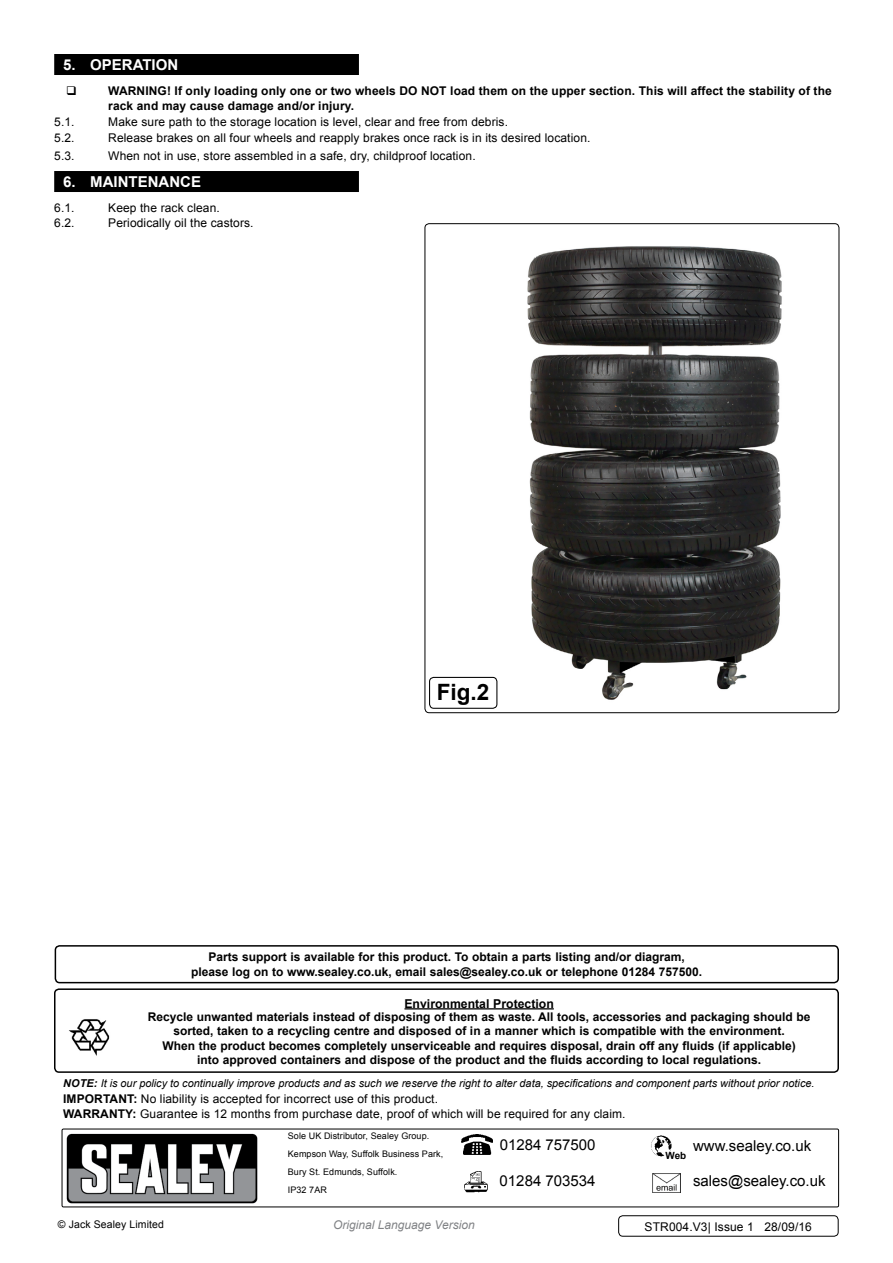
<style>
.page{position:relative;width:893px;height:1263px;background:#fff}
.page>*{position:absolute;margin:0;border:0;box-sizing:border-box;transform-origin:0 0}
.t1{font:700 22.5px "Arial";color:#000}
.t2{font:15px "Arial";color:#000}
.t3{font:700 15px "Arial";color:#fff}
.t4{font:700 12.3px "Arial";color:#000}
.t5{font:700 12px/14.4px "Arial";color:#000;text-align:center}
.t6{font:12px "Arial";letter-spacing:.01em;color:#000}
.t7{font:italic 12px "Arial";color:#808285}
.t8{font:italic 10.8px "Arial";color:#000}
.t9{font:10.5px "Arial";letter-spacing:.01em;color:#000}
.t10{font:700 9.9px "Arial";color:#000}
.t11{font:9px/18px "Arial";letter-spacing:.01em;color:#000}
.s1{font-weight:700}
</style>
<div class="page">
<div style="left:54px;top:54px;width:305px;height:21px;background:#000"></div>
<div style="left:54px;top:171px;width:305px;height:21px;background:#000"></div>
<div style="left:429px;top:677px;width:68px;height:32px;border:1px solid #000;border-radius:4px"></div>
<div style="left:62px;top:1129px;width:777px;height:78px;border:1px solid #000;border-radius:2px"></div>
<img style="left:63px;top:1130px;width:198px;height:76px">
<img style="left:651px;top:1135px;width:21px;height:22px">
<div style="left:666px;top:1152px;width:20px;height:7px;background:#fff"></div>
<img style="left:464px;top:1171px;width:24px;height:21px">
<img style="left:461px;top:1135px;width:31px;height:20px">
<img style="left:652px;top:1173px;width:28px;height:19px">
<div style="left:54px;top:988px;width:785px;height:85px;border:2px solid #000;border-radius:4px"></div>
<img style="left:69px;top:1019px;width:41px;height:37px">
<hr style="left:404px;top:1008px;width:150px;height:1px;background:#000">
<div style="left:55px;top:945px;width:784px;height:38px;border:2px solid #000;border-radius:4px"></div>
<div style="left:618px;top:1215px;width:220px;height:21px;border:1px solid #000;border-radius:4px"></div>
<img style="left:527px;top:246px;width:255px;height:454px">
<p class="t3" style="left:63px;top:54px;width:114px">5. operation</p>
<p class="t5" style="left:93px;top:83px;width:10px">WAR</p>
<p class="t5" style="left:108px;top:83px;width:725px;line-height:15.8px;text-align:left;text-indent:28px">NING! If only loading only one or two wheels DO NOT load them on the upper section. This will affect the stability of the rack and may cause damage and/or injury.</p>
<p class="t6" style="left:54px;top:114px;width:41px">5.1. M</p>
<p class="t6" style="left:118px;top:114px;width:391px">ake sure path to the storage location is level, clear and free from debris.</p>
<p class="t6" style="left:54px;top:130px;width:40px">5.2. R</p>
<p class="t6" style="left:117px;top:130px;width:475px">elease brakes on all four wheels and reapply brakes once rack is in its desired location.</p>
<p class="t6" style="left:54px;top:148px;width:22px">5.3.</p>
<p class="t6" style="left:108px;top:148px;width:369px">When not in use, store assembled in a safe, dry, childproof location.</p>
<p class="t3" style="left:63px;top:171px;width:139px">6. maintenance</p>
<p class="t6" style="left:54px;top:199px;width:22px">6.1.</p>
<p class="t6" style="left:108px;top:199px;width:113px">Keep the rack clean.</p>
<p class="t6" style="left:54px;top:215px;width:22px">6.2.</p>
<p class="t6" style="left:108px;top:215px;width:147px">Periodically oil the castors.</p>
<h1 class="t1" style="left:437px;top:677px;width:54px">Fig.2</h1>
<p class="t5" style="left:191px;top:950px;width:513px">Parts support is available for this product. To obtain a parts listing and/or diagram, please log on to www.sealey.co.uk, email sales@sealey.co.uk or telephone 01284 757500.</p>
<p class="t4" style="left:404px;top:995px;width:151px">Environmental Protection</p>
<p class="t5" style="left:148px;top:1010px;width:664px">Recycle unwanted materials instead of disposing of them as waste. All tools, accessories and packaging should be sorted, taken to a recycling centre and disposed of in a manner which is compatible with the environment.<br>When the product becomes completely unserviceable and requires disposal, drain off any fluids (if applicable)<br>into approved containers and dispose of the product and the fluids according to local regulations.</p>
<p class="t8" style="left:63px;top:1076px;width:753px"><span class="s1">NOTE:</span> It is our policy to continually improve products and as such we reserve the right to alter data, specifications and component parts without prior notice.</p>
<p class="t5" style="left:63px;top:1091px;width:23px">IMPORTA</p>
<p class="t6" style="left:118px;top:1090px;width:321px"><span class="s1">NT:</span> No liability is accepted for incorrect use of this product.</p>
<p class="t5" style="left:63px;top:1107px;width:21px">WARRA</p>
<p class="t6" style="left:109px;top:1106px;width:518px"><span class="s1">NTY:</span> Guarantee is 12 months from purchase date, proof of which will be required for any claim.</p>
<p class="t11" style="left:288px;top:1127px;width:157px">Sole U K Distributor, Sealey Group. kempson Way, Suffolk Business Park,<br>Bury St. Edmunds, Suffolk.<br>I P32 7AR</p>
<p class="t2" style="left:693px;top:1135px;width:120px">www.sealey.co.uk</p>
<p class="t2" style="left:500px;top:1135px;width:97px">01284 757500</p>
<p class="t2" style="left:500px;top:1171px;width:97px">01284 703534</p>
<p class="t10" style="left:666px;top:1149px;width:22px">Web</p>
<p class="t2" style="left:693px;top:1171px;width:134px">sales@sealey.co.uk</p>
<p class="t9" style="left:58px;top:1218px;width:108px">© Jack Sealey Limited</p>
<p class="t7" style="left:333px;top:1217px;width:143px">Original Language Version</p>
<p class="t6" style="left:645px;top:1218px;width:169px">STR004.V3| I ssue 1 28/09/16</p>
</div>
